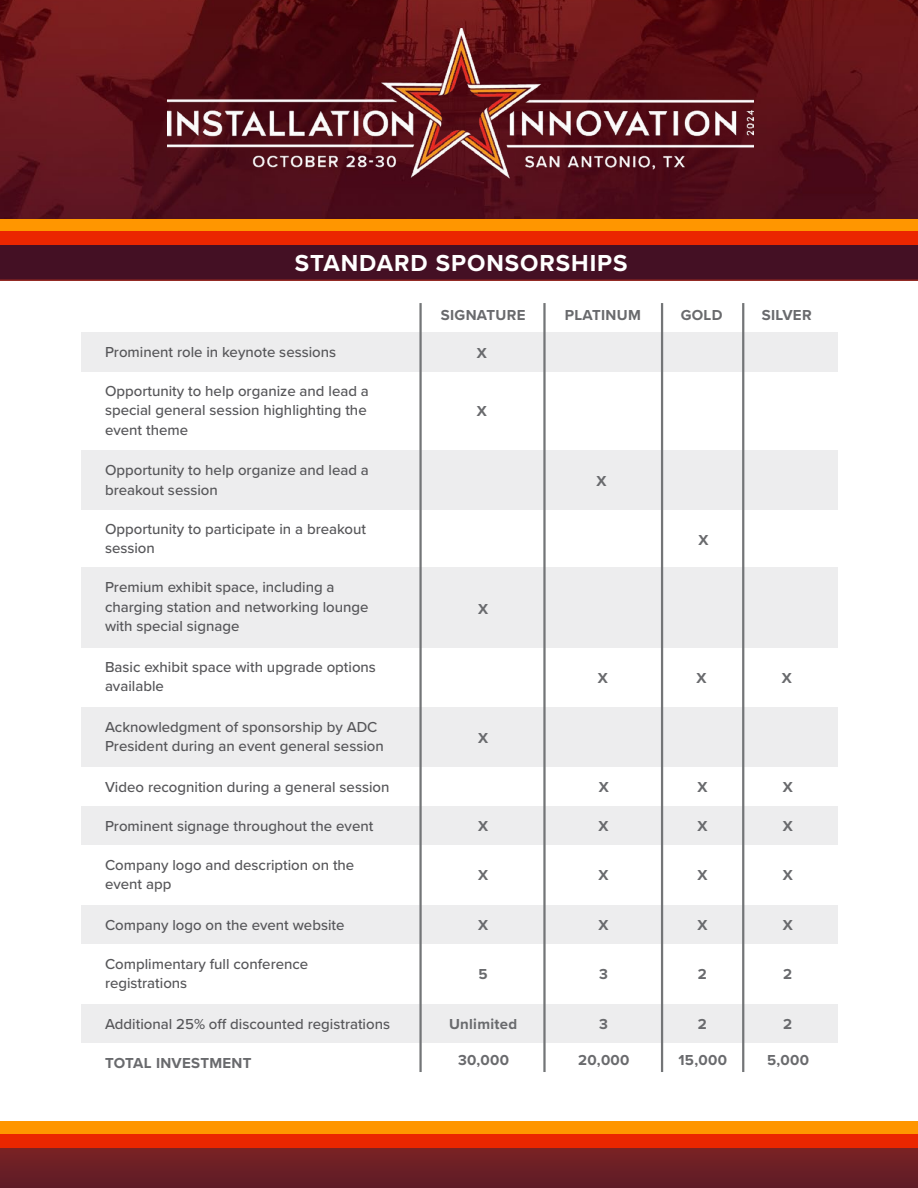
<style>
.page{position:relative;width:918px;height:1188px;background:#fff}
.page>*{position:absolute;margin:0;border:0;box-sizing:border-box;transform-origin:0 0}
.DESCRIPTION{font:700 24px "Proxima Nova";letter-spacing:.04em;color:#fff}
.DESCRIPTION-2{font:500 15px/19.5px "Proxima Nova";color:#565659}
.Paragraph{font:700 15px "Proxima Nova";letter-spacing:.02em;color:#696a6d}
.DESCRIPTION-3{font:700 15px "Proxima Nova";letter-spacing:.02em;color:#696a6d}
</style>
<div class="page">
<div style="left:0;top:245px;width:918px;height:36px;background:#441024"></div>
<svg style="left:0;top:1148px;width:918px;height:40px;background:#6b1f25"></svg>
<img style="left:0;top:0;width:918px;height:219px">
<img style="left:168px;top:28px;width:586px;height:154px">
<div style="left:0;top:219px;width:918px;height:14px;background:#ff9600"></div>
<div style="left:0;top:231px;width:918px;height:14px;background:#eb2600"></div>
<div style="left:0;top:1121px;width:918px;height:13px;background:#ff9600"></div>
<div style="left:0;top:1134px;width:918px;height:14px;background:#eb2600"></div>
<div style="left:81px;top:1005px;width:757px;height:38px;background:#ededee"></div>
<div style="left:81px;top:906px;width:757px;height:38px;background:#ededee"></div>
<div style="left:81px;top:807px;width:757px;height:38px;background:#ededee"></div>
<div style="left:81px;top:707px;width:757px;height:60px;background:#ededee"></div>
<div style="left:81px;top:568px;width:757px;height:80px;background:#ededee"></div>
<div style="left:81px;top:451px;width:757px;height:59px;background:#ededee"></div>
<div style="left:81px;top:333px;width:757px;height:39px;background:#ededee"></div>
<hr style="left:419px;top:303px;width:3px;height:769px;background:#737577">
<hr style="left:543px;top:303px;width:3px;height:769px;background:#737577">
<hr style="left:661px;top:303px;width:2px;height:769px;background:#737577">
<hr style="left:742px;top:303px;width:2px;height:769px;background:#737577">
<p class="DESCRIPTION" style="left:295px;top:245px;width:334px">STANDARD SPONSORSHIPS</p>
<p class="Paragraph" style="left:441px;top:304px;width:86px">SIGNATURE</p>
<p class="Paragraph" style="left:565px;top:304px;width:78px">PLATINUM</p>
<p class="Paragraph" style="left:681px;top:304px;width:43px">GOLD</p>
<p class="Paragraph" style="left:762px;top:304px;width:51px">SILVER</p>
<p class="Paragraph" style="left:477px;top:342px;width:12px">X</p>
<p class="DESCRIPTION-2" style="left:105px;top:341px;width:233px">Prominent role in keynote sessions</p>
<p class="DESCRIPTION-2" style="left:105px;top:380px;width:265px">Opportunity to help organize and lead a special general session highlighting the event theme</p>
<p class="DESCRIPTION-2" style="left:105px;top:460px;width:265px">Opportunity to help organize and lead a breakout session</p>
<p class="DESCRIPTION-2" style="left:105px;top:518px;width:263px">Opportunity to participate in a breakout session</p>
<p class="DESCRIPTION-2" style="left:105px;top:577px;width:265px">Premium exhibit space, including a charging station and networking lounge with special signage</p>
<p class="DESCRIPTION-2" style="left:105px;top:656px;width:272px">Basic exhibit space with upgrade options available</p>
<p class="DESCRIPTION-2" style="left:105px;top:716px;width:280px">Acknowledgment of sponsorship by ADC<br>President during an event general session</p>
<p class="DESCRIPTION-2" style="left:105px;top:776px;width:286px">Video recognition during a general session</p>
<p class="DESCRIPTION-2" style="left:105px;top:815px;width:270px">Prominent signage throughout the event</p>
<p class="DESCRIPTION-2" style="left:105px;top:854px;width:251px">Company logo and description on the event app</p>
<p class="DESCRIPTION-2" style="left:105px;top:914px;width:241px">Company logo on the event website</p>
<p class="DESCRIPTION-2" style="left:105px;top:953px;width:205px">Complimentary full conference registrations</p>
<p class="DESCRIPTION-2" style="left:105px;top:1013px;width:287px">Additional 25% off discounted registrations</p>
<p class="DESCRIPTION-3" style="left:105px;top:1051px;width:148px">TOTAL INVESTMENT</p>
<p class="Paragraph" style="left:477px;top:400px;width:12px">X</p>
<p class="Paragraph" style="left:597px;top:469px;width:12px">X</p>
<p class="Paragraph" style="left:698px;top:529px;width:12px">X</p>
<p class="Paragraph" style="left:478px;top:598px;width:12px">X</p>
<p class="Paragraph" style="left:598px;top:667px;width:12px">X</p>
<p class="Paragraph" style="left:697px;top:667px;width:12px">X</p>
<p class="Paragraph" style="left:782px;top:667px;width:12px">X</p>
<p class="Paragraph" style="left:478px;top:726px;width:12px">X</p>
<p class="Paragraph" style="left:599px;top:776px;width:12px">X</p>
<p class="Paragraph" style="left:698px;top:776px;width:12px">X</p>
<p class="Paragraph" style="left:783px;top:776px;width:12px">X</p>
<p class="Paragraph" style="left:599px;top:815px;width:12px">X</p>
<p class="Paragraph" style="left:697px;top:815px;width:12px">X</p>
<p class="Paragraph" style="left:783px;top:815px;width:12px">X</p>
<p class="Paragraph" style="left:599px;top:864px;width:12px">X</p>
<p class="Paragraph" style="left:697px;top:864px;width:12px">X</p>
<p class="Paragraph" style="left:783px;top:864px;width:12px">X</p>
<p class="Paragraph" style="left:599px;top:914px;width:12px">X</p>
<p class="Paragraph" style="left:697px;top:914px;width:12px">X</p>
<p class="Paragraph" style="left:783px;top:914px;width:12px">X</p>
<p class="Paragraph" style="left:478px;top:815px;width:12px">X</p>
<p class="Paragraph" style="left:478px;top:864px;width:12px">X</p>
<p class="Paragraph" style="left:478px;top:914px;width:12px">X</p>
<p class="Paragraph" style="left:479px;top:963px;width:11px">5</p>
<p class="Paragraph" style="left:599px;top:963px;width:10px">3</p>
<p class="Paragraph" style="left:698px;top:963px;width:10px">2</p>
<p class="Paragraph" style="left:783px;top:963px;width:10px">2</p>
<p class="Paragraph" style="left:449px;top:1013px;width:70px">Unlimited</p>
<p class="Paragraph" style="left:599px;top:1013px;width:10px">3</p>
<p class="Paragraph" style="left:698px;top:1013px;width:10px">2</p>
<p class="Paragraph" style="left:783px;top:1013px;width:10px">2</p>
<p class="Paragraph" style="left:458px;top:1049px;width:53px">30,000</p>
<p class="Paragraph" style="left:578px;top:1049px;width:53px">20,000</p>
<p class="Paragraph" style="left:678px;top:1049px;width:50px">15,000</p>
<p class="Paragraph" style="left:767px;top:1049px;width:44px">5,000</p>
</div>
